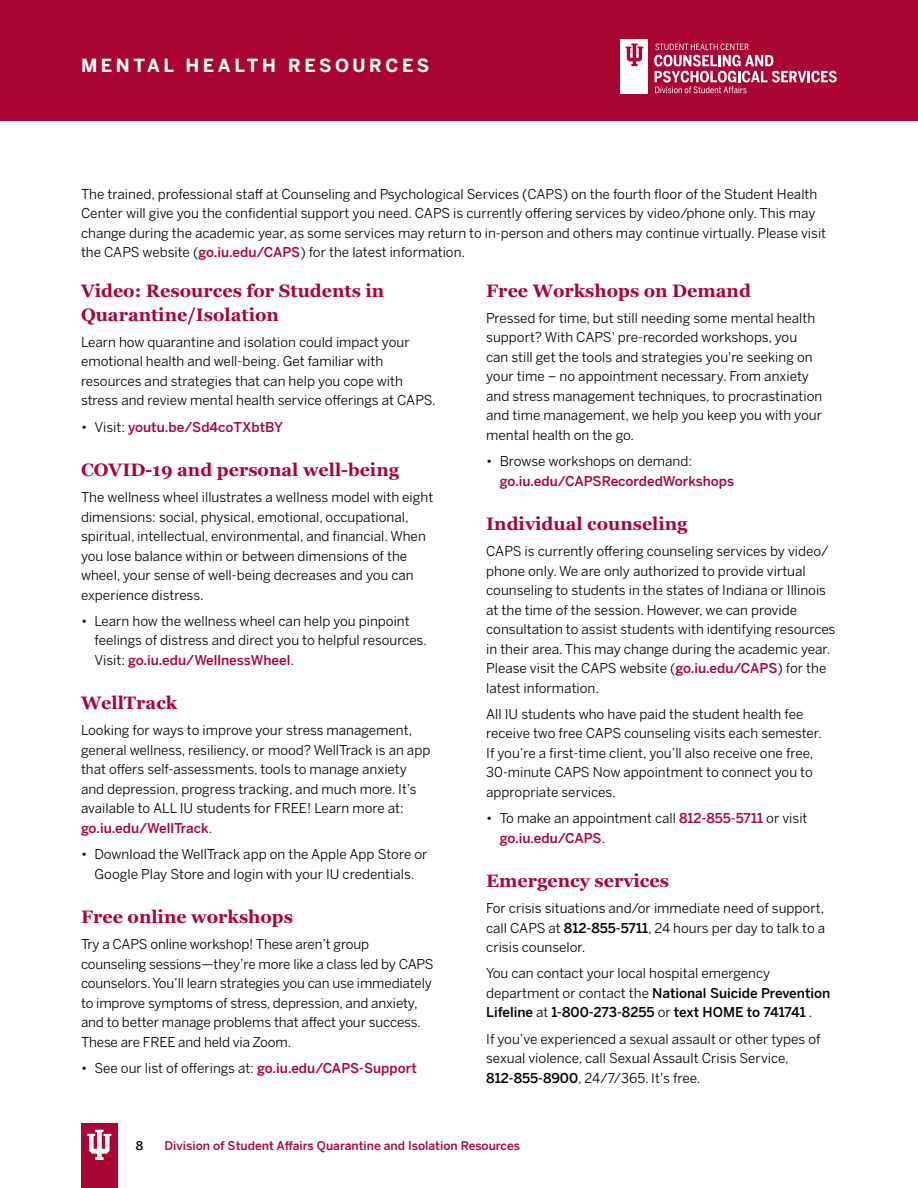
<style>
.page{position:relative;width:918px;height:1188px;background:#fff}
.page>*{position:absolute;margin:0;border:0;box-sizing:border-box;transform-origin:0 0}
.Headline_style__red{font:700 18px/24px "Georgia";color:#a90533}
.t1{font:700 18px "Benton Sans";letter-spacing:.2em;color:#fff}
.t2{font:13.5px/19.5px "Benton Sans";color:#000}
.t3{font:500 13.5px "Benton Sans";color:#a90533}
.t4{font:500 12px "Benton Sans";color:#a90533}
.t5{font:500 12px "Benton Sans";color:#000}
.s1{font-weight:500;color:#a90533}
.s2{font-weight:400;color:#000}
.s3{font-weight:500}
</style>
<div class="page">
<div style="left:0;top:0;width:918px;height:122px;background:#a90533"></div>
<div style="left:81px;top:1124px;width:37px;height:64px;background:#a90533"></div>
<svg style="left:87px;top:1130px;width:24px;height:30px"></svg>
<div style="left:621px;top:39px;width:27px;height:54px;background:#fff"></div>
<svg style="left:626px;top:44px;width:17px;height:22px"></svg>
<svg style="left:654px;top:44px;width:183px;height:49px"></svg>
<p class="t1" style="left:81px;top:55px;width:350px">MENTAL HEALTH RESOURCES</p>
<p class="t2" style="left:81px;top:184px;width:747px">The trained, professional staff at Counseling and Psychological Services (CAPS) on the fourth floor of the Student Health Center will give you the confidential support you need. CAPS is currently offering services by video/phone only. This may change during the academic year, as some services may return to in-person and others may continue virtually. Please visit the CAPS website (<span class="s1">go.iu.edu/CAPS</span>) for the latest information.</p>
<p class="Headline_style__red" style="left:81px;top:277px;width:305px">Video: Resources for Students in<br>Quarantine/Isolation</p>
<p class="t2" style="left:81px;top:332px;width:356px">Learn how quarantine and isolation could impact your emotional health and well-being. Get familiar with resources and strategies that can help you cope with stress and review mental health service offerings at CAPS.</p>
<p class="t3" style="left:81px;top:418px;width:204px"><span class="s2">• Visit:</span> youtu.be/Sd4coTXbtBY</p>
<p class="Headline_style__red" style="left:81px;top:457px;width:320px">COVID-19 and personal well-being</p>
<p class="t2" style="left:81px;top:488px;width:354px">The wellness wheel illustrates a wellness model with eight dimensions: social, physical, emotional, occupational, spiritual, intellectual, environmental, and financial. When you lose balance within or between dimensions of the wheel, your sense of well-being decreases and you can experience distress.</p>
<p class="t2" style="left:94px;top:611px;width:334px;text-indent:-14px">• Learn how the wellness wheel can help you pinpoint feelings of distress and direct you to helpful resources.<br>Visit: <span class="s1">go.iu.edu/WellnessWheel</span>.</p>
<p class="Headline_style__red" style="left:81px;top:690px;width:98px">WellTrack</p>
<p class="t2" style="left:81px;top:721px;width:351px">Looking for ways to improve your stress management, general wellness, resiliency, or mood? WellTrack is an app that offers self-assessments, tools to manage anxiety and depression, progress tracking, and much more. It’s available to ALL IU students for FREE! Learn more at: <span class="s1">go.iu.edu/WellTrack</span>.</p>
<p class="t2" style="left:81px;top:845px;width:348px;text-align:center">• Download the WellTrack app on the Apple App Store or<br>Google Play Store and login with your IU credentials.</p>
<p class="Headline_style__red" style="left:81px;top:904px;width:214px">Free online workshops</p>
<p class="t2" style="left:81px;top:935px;width:354px">Try a CAPS online workshop! These aren’t group counseling sessions—they’re more like a class led by CAPS counselors. You’ll learn strategies you can use immediately to improve symptoms of stress, depression, and anxiety, and to better manage problems that affect your success.<br>These are FREE and held via Zoom.</p>
<p class="t2" style="left:81px;top:1058px;width:337px">• See our list of offerings at: <span class="s1">go.iu.edu/CAPS-Support</span></p>
<h1 class="Headline_style__red" style="left:486px;top:277px;width:266px">Free Workshops on Demand</h1>
<p class="t2" style="left:486px;top:308px;width:338px">Pressed for time, but still needing some mental health support? With CAPS' pre-recorded workshops, you can still get the tools and strategies you're seeking on your time – no appointment necessary. From anxiety and stress management techniques, to procrastination and time management, we help you keep you with your mental health on the go.</p>
<p class="t2" style="left:486px;top:452px;width:207px">• Browse workshops on demand:</p>
<p class="t3" style="left:500px;top:472px;width:236px">go.iu.edu/CAPSRecordedWorkshops</p>
<h1 class="Headline_style__red" style="left:486px;top:511px;width:203px">Individual counseling</h1>
<p class="t2" style="left:486px;top:542px;width:351px">CAPS is currently offering counseling services by video/ phone only. We are only authorized to provide virtual counseling to students in the states of Indiana or Illinois at the time of the session. However, we can provide consultation to assist students with identifying resources in their area. This may change during the academic year.<br>Please visit the CAPS website (<span class="s1">go.iu.edu/CAPS</span>) for the latest information.</p>
<p class="t2" style="left:486px;top:704px;width:337px">All IU students who have paid the student health fee receive two free CAPS counseling visits each semester.<br>If you’re a first-time client, you’ll also receive one free, 30-minute CAPS Now appointment to connect you to appropriate services.</p>
<p class="t2" style="left:500px;top:809px;width:309px;text-indent:-14px">• To make an appointment call <span class="s1">812-855-5711</span> or visit <span class="s1">go.iu.edu/CAPS</span>.</p>
<h1 class="Headline_style__red" style="left:486px;top:868px;width:184px">Emergency services</h1>
<p class="t2" style="left:486px;top:899px;width:341px;text-align:justify">For crisis situations and/or immediate need of support, call CAPS at <span class="s3">812-855-5711</span>, 24 hours per day to talk to a crisis counselor.</p>
<p class="t2" style="left:486px;top:964px;width:346px">You can contact your local hospital emergency department or contact the <span class="s3">National Suicide Prevention<br>Lifeline</span> at <span class="s3">1-800-273-8255</span> or <span class="s3">text HOME to 741741</span> .</p>
<p class="t2" style="left:486px;top:1029px;width:336px">If you’ve experienced a sexual assault or other types of sexual violence, call Sexual Assault Crisis Service,<br><span class="s3">812-855-8900</span>, 24/7/365. It's free.</p>
<p class="t5" style="left:136px;top:1138px;width:9px">8</p>
<p class="t4" style="left:165px;top:1138px;width:357px">Division of Student Affairs Quarantine and Isolation Resources</p>
</div>
